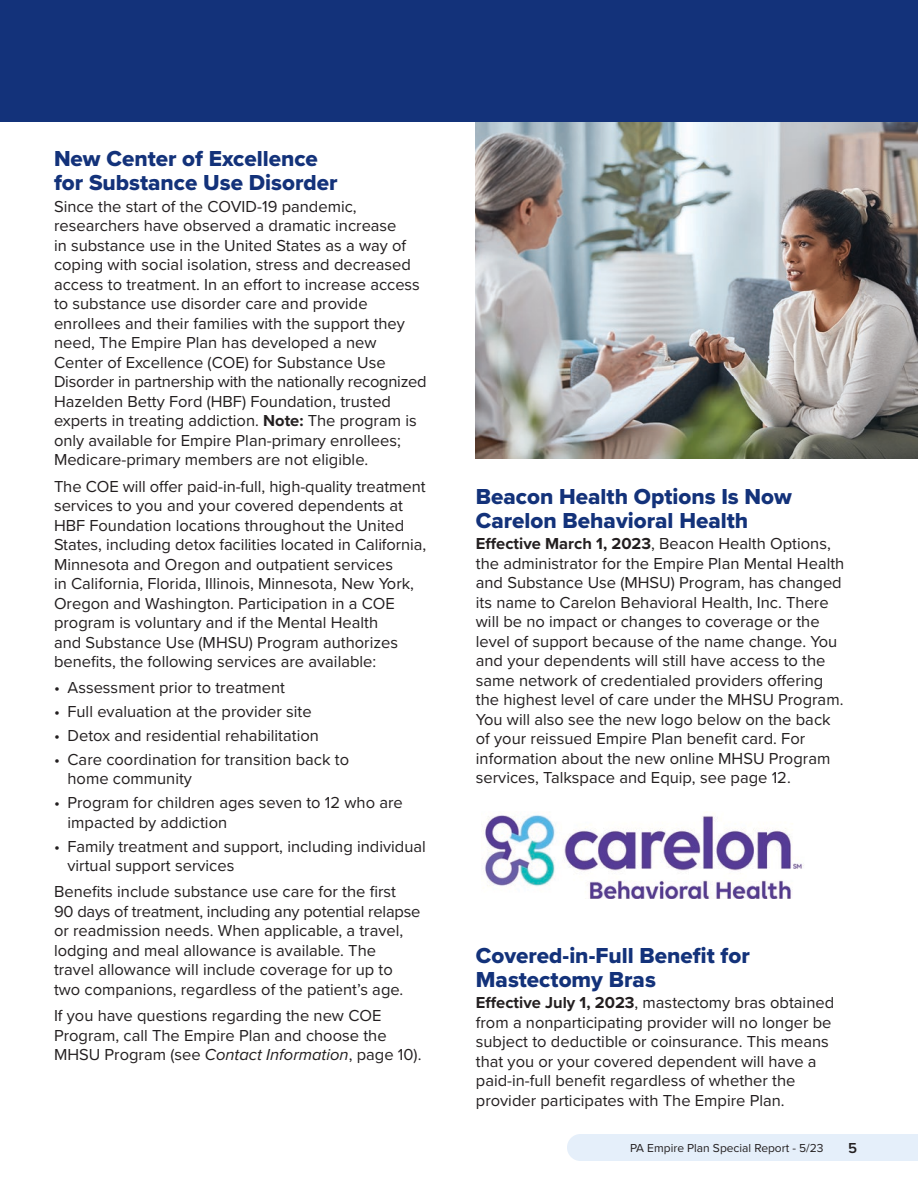
<style>
.page{position:relative;width:918px;height:1188px;background:#fff}
.page>*{position:absolute;margin:0;border:0;box-sizing:border-box;transform-origin:0 0}
._2023_Special_EPR_Pr{font:22.5px/24px "Proxima Nova Extrabld";color:#13327a}
._2023_Special_EPR_Bo{font:16.5px/19.5px "Proxima Nova";color:#231f20}
._2023_Special_EPR_Bu{font:16.5px/19.5px "Proxima Nova";color:#231f20}
.t1{font:600 15px "Proxima Nova";color:#231f20}
.t2{font:12px "Proxima Nova";color:#231f20}
.s1{font-weight:700}
.s2{font-style:italic}
</style>
<div class="page">
<img style="left:476px;top:122px;width:442px;height:337px">
<div style="left:0;top:0;width:918px;height:122px;background:#13327a"></div>
<img style="left:481px;top:815px;width:323px;height:84px">
<div style="left:567px;top:1134px;width:27px;height:27px;background:#e5effa;border-radius:50%"></div>
<div style="left:580px;top:1134px;width:338px;height:27px;background:#e5effa"></div>
<p class="_2023_Special_EPR_Pr" style="left:54px;top:146px;width:285px">New Center of Excellence for Substance Use Disorder</p>
<p class="_2023_Special_EPR_Bo" style="left:54px;top:196px;width:374px">Since the start of the COVID-19 pandemic, researchers have observed a dramatic increase<br>in substance use in the United States as a way of coping with social isolation, stress and decreased access to treatment. In an effort to increase access to substance use disorder care and provide enrollees and their families with the support they need, The Empire Plan has developed a new Center of Excellence (COE) for Substance Use Disorder in partnership with the nationally recognized Hazelden Betty Ford (HBF) Foundation, trusted experts in treating addiction. <span class="s1">Note:</span> The program is only available for Empire Plan-primary enrollees; Medicare-primary members are not eligible.</p>
<p class="_2023_Special_EPR_Bo" style="left:54px;top:476px;width:374px">The COE will offer paid-in-full, high-quality treatment services to you and your covered dependents at HBF Foundation locations throughout the United States, including detox facilities located in California, Minnesota and Oregon and outpatient services<br>in California, Florida, Illinois, Minnesota, New York, Oregon and Washington. Participation in a COE program is voluntary and if the Mental Health<br>and Substance Use (MHSU) Program authorizes benefits, the following services are available:</p>
<p class="_2023_Special_EPR_Bu" style="left:54px;top:677px;width:233px">• Assessment prior to treatment</p>
<p class="_2023_Special_EPR_Bu" style="left:54px;top:701px;width:259px">• Full evaluation at the provider site</p>
<p class="_2023_Special_EPR_Bu" style="left:54px;top:725px;width:266px">• Detox and residential rehabilitation</p>
<p class="_2023_Special_EPR_Bu" style="left:68px;top:749px;width:283px;text-indent:-14px">• Care coordination for transition back to home community</p>
<p class="_2023_Special_EPR_Bu" style="left:68px;top:792px;width:337px;text-indent:-14px">• Program for children ages seven to 12 who are impacted by addiction</p>
<p class="_2023_Special_EPR_Bu" style="left:68px;top:836px;width:360px;text-indent:-14px">• Family treatment and support, including individual virtual support services</p>
<p class="_2023_Special_EPR_Bo" style="left:54px;top:881px;width:368px">Benefits include substance use care for the first<br>90 days of treatment, including any potential relapse or readmission needs. When applicable, a travel, lodging and meal allowance is available. The<br>travel allowance will include coverage for up to two companions, regardless of the patient’s age.</p>
<p class="_2023_Special_EPR_Bo" style="left:54px;top:1005px;width:369px">If you have questions regarding the new COE<br>Program, call The Empire Plan and choose the<br>MHSU Program (see <span class="s2">Contact Information</span>, page 10).</p>
<p class="_2023_Special_EPR_Pr" style="left:476px;top:484px;width:318px">Beacon Health Options Is Now<br>Carelon Behavioral Health</p>
<p class="_2023_Special_EPR_Bo" style="left:476px;top:533px;width:370px"><span class="s1">Effective March 1, 2023</span>, Beacon Health Options, the administrator for the Empire Plan Mental Health and Substance Use (MHSU) Program, has changed its name to Carelon Behavioral Health, Inc. There will be no impact or changes to coverage or the level of support because of the name change. You and your dependents will still have access to the same network of credentialed providers offering the highest level of care under the MHSU Program.<br>You will also see the new logo below on the back of your reissued Empire Plan benefit card. For information about the new online MHSU Program services, Talkspace and Equip, see page 12.</p>
<p class="_2023_Special_EPR_Pr" style="left:476px;top:943px;width:275px">Covered-in-Full Benefit for<br>Mastectomy Bras</p>
<p class="_2023_Special_EPR_Bo" style="left:476px;top:992px;width:360px"><span class="s1">Effective July 1, 2023</span>, mastectomy bras obtained from a nonparticipating provider will no longer be subject to deductible or coinsurance. This means that you or your covered dependent will have a paid-in-full benefit regardless of whether the provider participates with The Empire Plan.</p>
<p class="t2" style="left:630px;top:1139px;width:195px">PA Empire Plan Special Report - 5/23</p>
<p class="t1" style="left:848px;top:1137px;width:10px">5</p>
</div>
